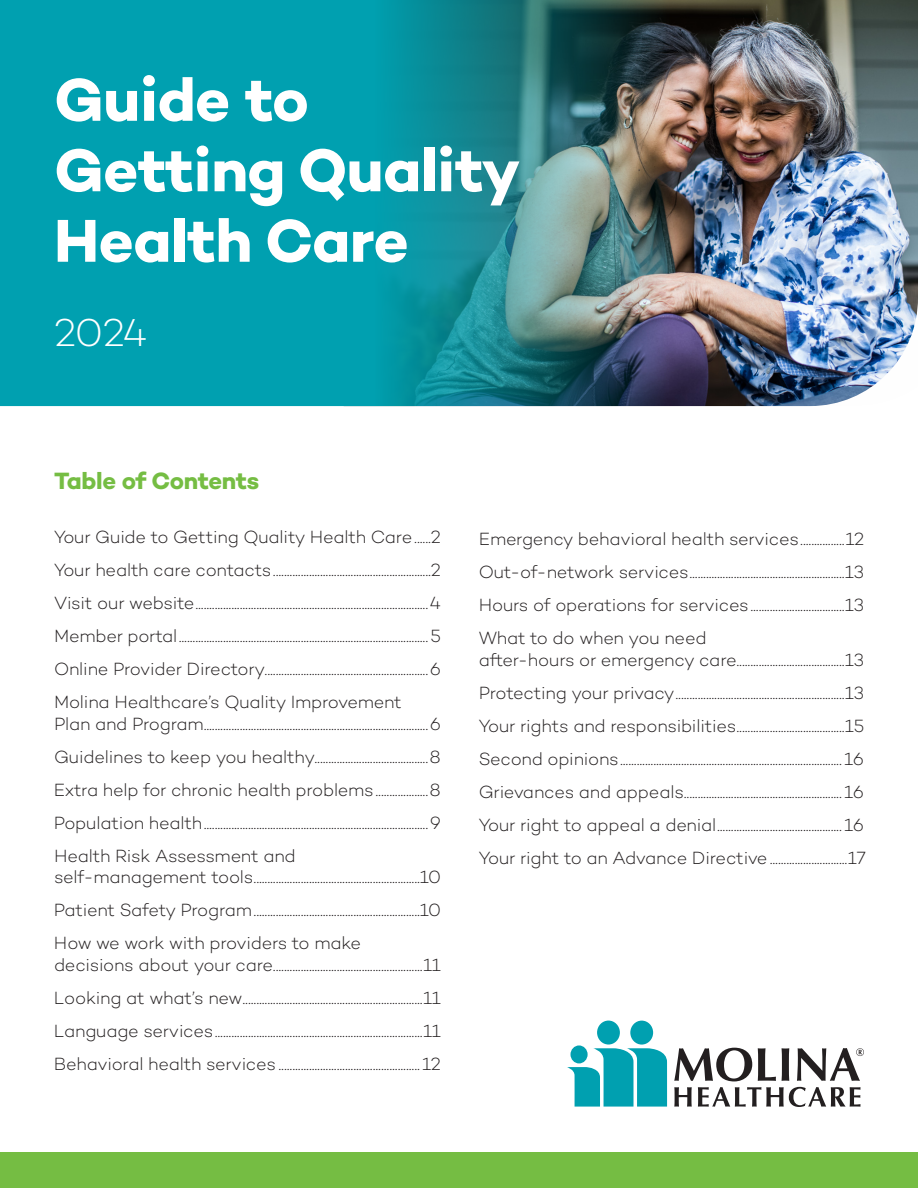
<style>
.page{position:relative;width:918px;height:1188px;background:#fff}
.page>*{position:absolute;margin:0;border:0;box-sizing:border-box;transform-origin:0 0}
.t1{font:700 61.5px/70.5px "Campton";letter-spacing:-.01em;color:#fff}
.t2{font:300 39.6px "Campton";color:#fff}
.t3{font:700 24px "Campton";letter-spacing:-.02em;color:#75bd43}
.t4{font:300 18px/21.6px "Campton";letter-spacing:-.01em;color:#231f20}
</style>
<div class="page">
<img style="left:0;top:0;width:918px;height:406px">
<div style="left:1px;top:1153px;width:916px;height:34px;background:#75bd43"></div>
<div style="left:0;top:1152px;width:918px;height:36px;border:2px solid #75bd43"></div>
<svg style="left:674px;top:1048px;width:78px;height:33px"></svg>
<svg style="left:758px;top:1048px;width:18px;height:33px"></svg>
<svg style="left:782px;top:1048px;width:7px;height:33px"></svg>
<svg style="left:674px;top:1087px;width:18px;height:20px"></svg>
<svg style="left:698px;top:1087px;width:163px;height:20px"></svg>
<svg style="left:797px;top:1048px;width:67px;height:33px"></svg>
<div style="left:630px;top:1021px;width:23px;height:24px;background:#00a0b0;border-radius:50%"></div>
<div style="left:597px;top:1021px;width:23px;height:24px;background:#00a0b0;border-radius:50%"></div>
<svg style="left:567px;top:1048px;width:100px;height:59px"></svg>
<div style="left:570px;top:1045px;width:18px;height:18px;background:#00a0b0;border-radius:50%"></div>
<h1 class="t1" style="left:54px;top:64px;width:468px">Guide to<br>Getting Quality<br>Health Care</h1>
<p class="t2" style="left:54px;top:308px;width:95px">2024</p>
<h2 class="t3" style="left:54px;top:465px;width:207px">Table of Contents</h2>
<p class="t4" style="left:54px;top:526px;width:388px">Your Guide to Getting Quality Health Care......2</p>
<p class="t4" style="left:54px;top:559px;width:388px">Your health care contacts.........................................................2</p>
<p class="t4" style="left:54px;top:592px;width:388px">Visit our website....................................................................................4</p>
<p class="t4" style="left:54px;top:625px;width:388px">Member portal..........................................................................................5</p>
<p class="t4" style="left:54px;top:658px;width:388px">Online Provider Directory...........................................................6</p>
<p class="t4" style="left:54px;top:691px;width:388px">Molina Healthcare’s Quality Improvement<br>Plan and Program.................................................................................6</p>
<p class="t4" style="left:54px;top:746px;width:388px">Guidelines to keep you healthy.........................................8</p>
<p class="t4" style="left:54px;top:779px;width:388px">Extra help for chronic health problems...................8</p>
<p class="t4" style="left:54px;top:812px;width:389px">Population health.................................................................................9</p>
<p class="t4" style="left:54px;top:845px;width:388px">Health Risk Assessment and self-management tools............................................................10</p>
<p class="t4" style="left:54px;top:899px;width:389px">Patient Safety Program............................................................10</p>
<p class="t4" style="left:54px;top:932px;width:388px">How we work with providers to make decisions about your care......................................................11</p>
<p class="t4" style="left:54px;top:987px;width:388px">Looking at what’s new.................................................................11</p>
<p class="t4" style="left:54px;top:1020px;width:388px">Language services...........................................................................11</p>
<p class="t4" style="left:54px;top:1053px;width:388px">Behavioral health services ...................................................12</p>
<p class="t4" style="left:479px;top:528px;width:387px">Emergency behavioral health services................12</p>
<p class="t4" style="left:479px;top:561px;width:387px">Out-of-network services........................................................13</p>
<p class="t4" style="left:479px;top:594px;width:387px">Hours of operations for services..................................13</p>
<p class="t4" style="left:479px;top:627px;width:387px">What to do when you need<br>after-hours or emergency care.......................................13</p>
<p class="t4" style="left:479px;top:682px;width:387px">Protecting your privacy.............................................................13</p>
<p class="t4" style="left:479px;top:715px;width:387px">Your rights and responsibilities.......................................15</p>
<p class="t4" style="left:479px;top:748px;width:387px">Second opinions................................................................................16</p>
<p class="t4" style="left:479px;top:781px;width:387px">Grievances and appeals.........................................................16</p>
<p class="t4" style="left:479px;top:814px;width:387px">Your right to appeal a denial.............................................16</p>
<p class="t4" style="left:479px;top:847px;width:389px">Your right to an Advance Directive ............................17</p>
</div>
